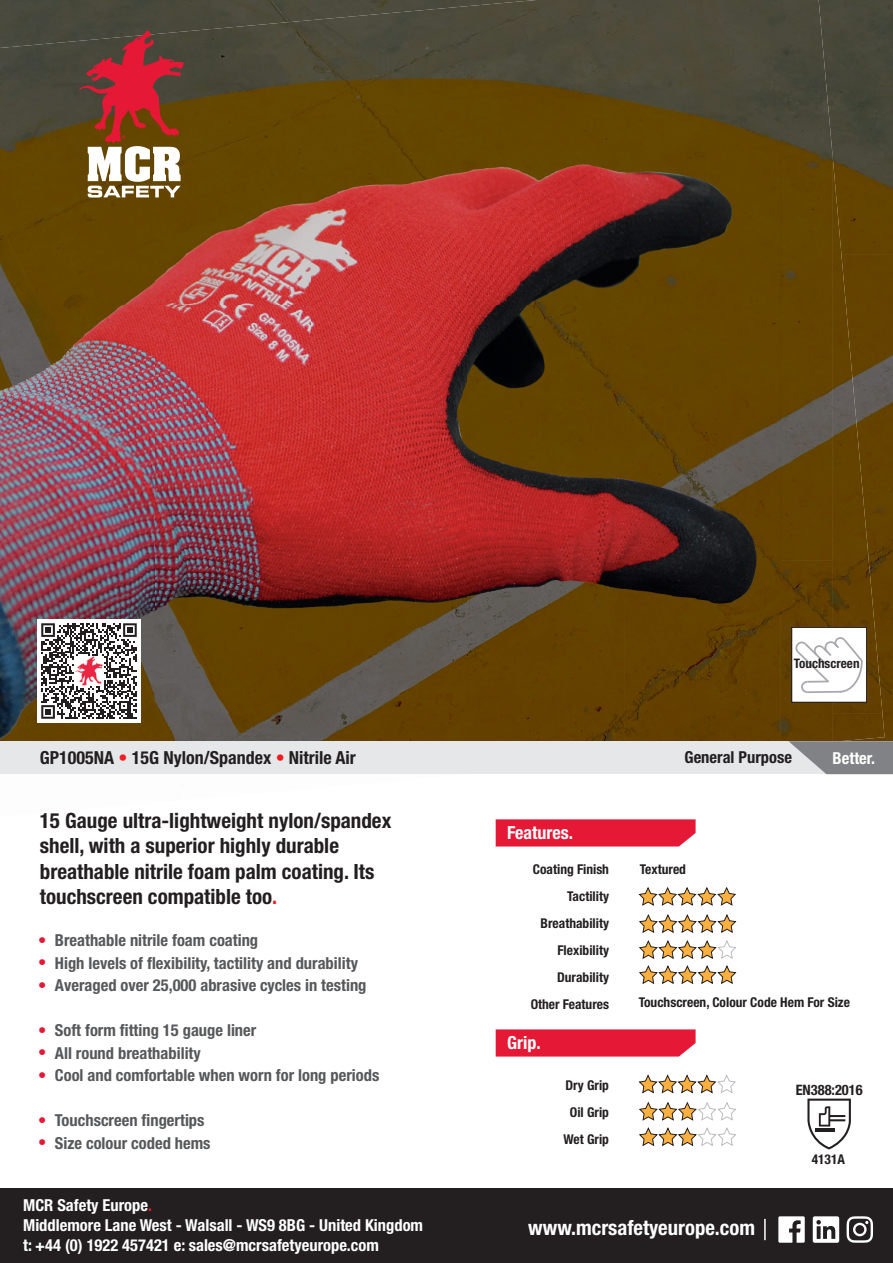
<style>
.page{position:relative;width:893px;height:1263px;background:#fff}
.page>*{position:absolute;margin:0;border:0;box-sizing:border-box;transform-origin:0 0}
.t1{font:700 condensed 21px/25.2px "Helvetica Neue";color:#231f20}
.t2{font:700 condensed 20.7px "Helvetica Neue";color:#fff}
.t3{font:700 condensed 18px "Helvetica Neue";color:#231f20}
.t4{font:700 condensed 18px "Helvetica Neue";color:#fff}
.t5{font:700 condensed 16.5px/22.5px "Helvetica Neue";color:#57585a}
.t6{font:700 condensed 16.5px/19.8px "Helvetica Neue";color:#fff}
.t7{font:700 condensed 16.5px "Helvetica Neue";color:#231f20}
.t8{font:700 condensed 16.5px/22.5px "Helvetica Neue";color:#e51836;text-align:justify}
.t9{font:700 condensed 14.4px "Helvetica Neue";color:#231f20}
.t10{font:700 condensed 13.5px/27px "Helvetica Neue";color:#231f20;text-align:right}
.t11{font:700 condensed 13.05px "Helvetica Neue";color:#231f20}
.s1{color:#ee1d23}
</style>
<div class="page">
<div style="left:0;top:0;width:468px;height:34px;background:#49493c"></div>
<img style="left:833px;top:0;width:60px;height:254px">
<img style="left:882px;top:254px;width:11px;height:487px">
<img style="left:0;top:34px;width:156px;height:707px">
<img style="left:156px;top:20px;width:156px;height:721px">
<img style="left:312px;top:6px;width:156px;height:735px">
<img style="left:468px;top:0;width:312px;height:611px">
<img style="left:780px;top:0;width:53px;height:741px">
<img style="left:832px;top:153px;width:50px;height:560px">
<img style="left:468px;top:611px;width:156px;height:130px">
<img style="left:624px;top:611px;width:157px;height:130px">
<img style="left:832px;top:713px;width:52px;height:28px">
<div style="left:0;top:741px;width:893px;height:33px;background:#e6e7e9"></div>
<div style="left:0;top:1189px;width:893px;height:74px;background:#231f20"></div>
<svg style="left:79px;top:31px;width:105px;height:167px;background:#965a49"></svg>
<div style="left:496px;top:1029px;width:200px;height:27px;background:#e51836"></div>
<svg style="left:778px;top:1216px;width:27px;height:27px"></svg>
<svg style="left:813px;top:1216px;width:26px;height:27px"></svg>
<svg style="left:847px;top:1216px;width:26px;height:27px"></svg>
<hr style="left:764px;top:1219px;width:2px;height:21px;background:#fff">
<svg style="left:639px;top:940px;width:97px;height:19px"></svg>
<svg style="left:639px;top:914px;width:97px;height:19px"></svg>
<svg style="left:639px;top:1074px;width:97px;height:20px"></svg>
<svg style="left:639px;top:1101px;width:97px;height:45px"></svg>
<svg style="left:639px;top:965px;width:97px;height:19px"></svg>
<svg style="left:639px;top:887px;width:97px;height:19px"></svg>
<div style="left:496px;top:819px;width:200px;height:27px;background:#e51836"></div>
<svg style="left:807px;top:1098px;width:44px;height:51px"></svg>
<div style="left:37px;top:619px;width:104px;height:104px;background:#fff"></div>
<svg style="left:41px;top:623px;width:96px;height:96px"></svg>
<img style="left:74px;top:656px;width:30px;height:30px">
<svg style="left:788px;top:741px;width:105px;height:33px"></svg>
<div style="left:792px;top:627px;width:75px;height:75px;background:#fff"></div>
<svg style="left:795px;top:637px;width:68px;height:56px"></svg>
<div style="left:792px;top:627px;width:75px;height:75px;border:1px solid #231f20"></div>
<p class="t11" style="left:794px;top:652px;width:67px">Touchscreen</p>
<p class="t3" style="left:40px;top:742px;width:317px">GP1005NA <span class="s1">•</span> 15G Nylon/Spandex <span class="s1">•</span> Nitrile Air</p>
<p class="t7" style="left:684px;top:743px;width:109px">General Purpose</p>
<p class="t6" style="left:833px;top:747px;width:44px">Better.</p>
<p class="t1" style="left:40px;top:806px;width:353px">15 Gauge ultra-lightweight nylon/spandex shell, with a superior highly durable breathable nitrile foam palm coating. Its touchscreen compatible too<span class="s1">.</span></p>
<p class="t5" style="left:55px;top:928px;width:313px">Breathable nitrile foam coating<br>High levels of flexibility, tactility and durability<br>Averaged over 25,000 abrasive cycles in testing</p>
<p class="t5" style="left:55px;top:1018px;width:326px">Soft form fitting 15 gauge liner<br>All round breathability<br>Cool and comfortable when worn for long periods</p>
<p class="t5" style="left:55px;top:1108px;width:157px">Touchscreen fingertips<br>Size colour coded hems</p>
<p class="t8" style="left:38px;top:927px;width:10px">• • •</p>
<p class="t8" style="left:38px;top:1017px;width:10px">• • •</p>
<p class="t8" style="left:38px;top:1107px;width:10px">• •</p>
<p class="t6" style="left:23px;top:1194px;width:401px">MCR Safety Europe<span class="s1">.<br></span>Middlemore Lane West - Walsall - WS9 8BG - United Kingdom t: +44 (0) 1922 457421 e: sales@mcrsafetyeurope.com</p>
<p class="t4" style="left:507px;top:818px;width:67px">Features.</p>
<p class="t10" style="left:531px;top:854px;width:80px">Coating Finish<br>Tactility<br>Breathability<br>Flexibility<br>Durability<br>Other Features</p>
<p class="t4" style="left:507px;top:1028px;width:35px">Grip.</p>
<p class="t10" style="left:564px;top:1070px;width:47px;text-align:center">Dry Grip<br>Oil Grip<br>Wet Grip</p>
<p class="t10" style="left:640px;top:854px;width:48px">Textured</p>
<p class="t10" style="left:639px;top:988px;width:213px">Touchscreen, Colour Code Hem For Size</p>
<p class="t9" style="left:796px;top:1077px;width:69px">EN388:2016</p>
<p class="t10" style="left:812px;top:1144px;width:35px">4131A</p>
<p class="t2" style="left:528px;top:1210px;width:228px">www.mcrsafetyeurope.com</p>
</div>
